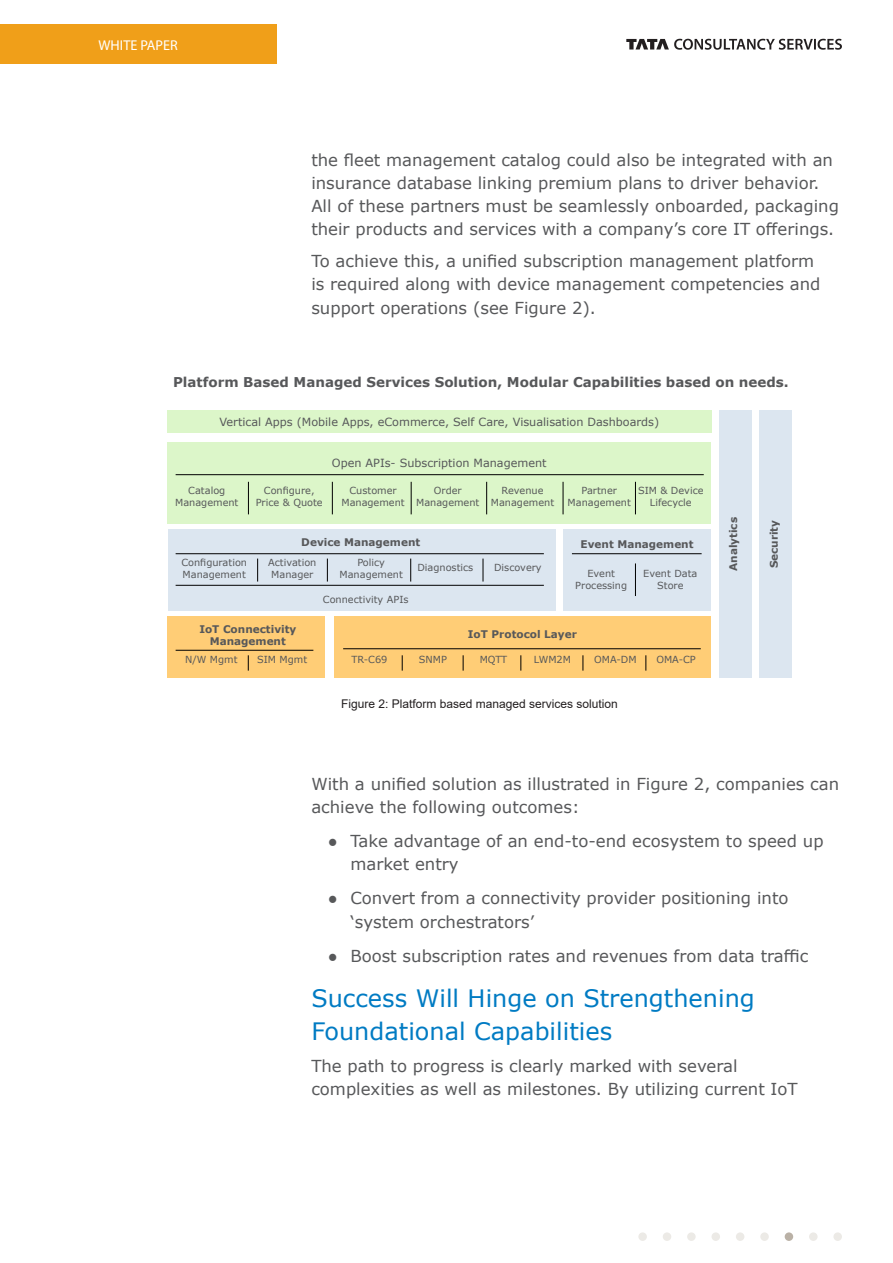
<style>
.page{position:relative;width:893px;height:1263px;background:#fff}
.page>*{position:absolute;margin:0;border:0;box-sizing:border-box;transform-origin:0 0}
.t1{font:24px/33px "Verdana";color:#007bc3}
.t2{font:16.5px/23.2px "Verdana";color:#57585a}
.t3{font:14.25px "Myriad Pro";color:#fff}
.t4{font:700 13.5px "Verdana";color:#57585a}
.t5{font:12px "Arial";color:#231f20}
.t6{font:11.25px "Verdana";color:#57585a}
.t7{font:700 10.5px/12px "Verdana";color:#57585a;text-align:center}
.t8{font:9.75px/12px "Verdana";color:#57585a;text-align:center}
</style>
<div class="page">
<div style="left:0;top:25px;width:276px;height:39px;background:#f09f19"></div>
<svg style="left:626px;top:39px;width:216px;height:11px"></svg>
<div style="left:638px;top:1232px;width:9px;height:9px;background:#eceae6;border-radius:50%"></div>
<div style="left:663px;top:1232px;width:8px;height:9px;background:#eceae6;border-radius:50%"></div>
<div style="left:687px;top:1232px;width:9px;height:9px;background:#eceae6;border-radius:50%"></div>
<div style="left:711px;top:1232px;width:9px;height:9px;background:#eceae6;border-radius:50%"></div>
<div style="left:736px;top:1232px;width:8px;height:9px;background:#eceae6;border-radius:50%"></div>
<div style="left:760px;top:1232px;width:9px;height:9px;background:#eceae6;border-radius:50%"></div>
<div style="left:785px;top:1232px;width:8px;height:9px;background:#bab1a6;border-radius:50%"></div>
<div style="left:809px;top:1232px;width:9px;height:9px;background:#eceae6;border-radius:50%"></div>
<div style="left:833px;top:1232px;width:9px;height:9px;background:#eceae6;border-radius:50%"></div>
<div style="left:168px;top:442px;width:543px;height:82px;background:#dcf6c9"></div>
<div style="left:168px;top:530px;width:387px;height:81px;background:#dce6f0"></div>
<div style="left:168px;top:617px;width:157px;height:61px;background:#ffcd76"></div>
<div style="left:334px;top:617px;width:377px;height:61px;background:#ffcd76"></div>
<div style="left:563px;top:530px;width:148px;height:81px;background:#dce6f0"></div>
<div style="left:719px;top:410px;width:33px;height:268px;background:#dce6f0"></div>
<div style="left:759px;top:410px;width:33px;height:268px;background:#dce6f0"></div>
<div style="left:167px;top:410px;width:544px;height:22px;background:#dcf6c9"></div>
<hr style="left:176px;top:474px;width:528px;height:1px;background:#000">
<hr style="left:176px;top:553px;width:368px;height:1px;background:#000">
<hr style="left:176px;top:650px;width:137px;height:1px;background:#000">
<hr style="left:343px;top:648px;width:358px;height:1px;background:#000">
<hr style="left:572px;top:553px;width:130px;height:1px;background:#000">
<hr style="left:176px;top:585px;width:368px;height:1px;background:#000">
<hr style="left:248px;top:482px;width:1px;height:32px;background:#000">
<svg style="left:257px;top:559px;width:1px;height:22px"></svg>
<svg style="left:248px;top:655px;width:1px;height:16px"></svg>
<svg style="left:402px;top:655px;width:1px;height:16px"></svg>
<svg style="left:463px;top:655px;width:1px;height:16px"></svg>
<svg style="left:520px;top:655px;width:1px;height:16px"></svg>
<svg style="left:583px;top:655px;width:1px;height:16px"></svg>
<svg style="left:645px;top:655px;width:1px;height:16px"></svg>
<svg style="left:327px;top:559px;width:1px;height:22px"></svg>
<svg style="left:410px;top:559px;width:1px;height:22px"></svg>
<svg style="left:483px;top:559px;width:1px;height:22px"></svg>
<hr style="left:332px;top:482px;width:1px;height:32px;background:#000">
<hr style="left:411px;top:482px;width:1px;height:32px;background:#000">
<hr style="left:486px;top:482px;width:1px;height:32px;background:#000">
<hr style="left:563px;top:482px;width:1px;height:32px;background:#000">
<hr style="left:635px;top:482px;width:1px;height:32px;background:#000">
<hr style="left:635px;top:563px;width:1px;height:33px;background:#000">
<p class="t3" style="left:99px;top:36px;width:81px">WHITE PAPER</p>
<p class="t2" style="left:311px;top:148px;width:529px">the fleet management catalog could also be integrated with an insurance database linking premium plans to driver behavior.<br>All of these partners must be seamlessly onboarded, packaging their products and services with a company’s core IT offerings.</p>
<p class="t2" style="left:311px;top:249px;width:511px">To achieve this, a unified subscription management platform is required along with device management competencies and support operations (see Figure 2).</p>
<p class="t4" style="left:173px;top:373px;width:617px">Platform Based Managed Services Solution, Modular Capabilities based on needs.</p>
<p class="t6" style="left:219px;top:414px;width:441px">Vertical Apps (Mobile Apps, eCommerce, Self Care, Visualisation Dashboards)</p>
<p class="t6" style="left:332px;top:455px;width:216px">Open APIs- Subscription Management</p>
<p class="t8" style="left:175px;top:485px;width:65px">Catalog<br>Management</p>
<p class="t8" style="left:256px;top:485px;width:68px">Configure,<br>Price &amp; Quote</p>
<p class="t8" style="left:341px;top:485px;width:65px">Customer<br>Management</p>
<p class="t8" style="left:416px;top:485px;width:65px">Order<br>Management</p>
<p class="t8" style="left:491px;top:485px;width:65px">Revenue<br>Management</p>
<p class="t8" style="left:568px;top:485px;width:65px">Partner<br>Management</p>
<p class="t8" style="left:638px;top:485px;width:67px">SIM &amp; Device<br>Lifecycle</p>
<p class="t7" style="left:301px;top:536px;width:120px">Device Management</p>
<p class="t7" style="left:581px;top:538px;width:114px">Event Management</p>
<p class="t8" style="left:181px;top:556px;width:67px;text-align:left">Configuration<br>Management</p>
<p class="t8" style="left:268px;top:556px;width:50px">Activation<br>Manager</p>
<p class="t8" style="left:340px;top:556px;width:65px">Policy<br>Management</p>
<p class="t8" style="left:323px;top:594px;width:87px">Connectivity APIs</p>
<p class="t8" style="left:417px;top:561px;width:57px">Diagnostics</p>
<p class="t8" style="left:494px;top:561px;width:49px">Discovery</p>
<p class="t8" style="left:575px;top:567px;width:53px">Event<br>Processing</p>
<p class="t8" style="left:643px;top:567px;width:56px">Event Data<br>Store</p>
<p class="t7" style="left:199px;top:623px;width:99px">IoT Connectivity<br>Management</p>
<p class="t7" style="left:468px;top:628px;width:111px">IoT Protocol Layer</p>
<p class="t8" style="left:185px;top:654px;width:54px">N/W Mgmt</p>
<p class="t8" style="left:257px;top:654px;width:52px">SIM Mgmt</p>
<p class="t8" style="left:352px;top:654px;width:37px">TR-C69</p>
<p class="t8" style="left:419px;top:654px;width:30px">SNMP</p>
<p class="t8" style="left:480px;top:654px;width:29px">MQTT</p>
<p class="t8" style="left:534px;top:654px;width:39px">LWM2M</p>
<p class="t8" style="left:594px;top:654px;width:44px">OMA-DM</p>
<p class="t8" style="left:656px;top:654px;width:41px">OMA-CP</p>
<p class="t5" style="left:341px;top:695px;width:278px">Figure 2: Platform based managed services solution</p>
<p class="t7" style="left:727px;top:571px;width:55px;rotate:-90deg">Analytics</p>
<p class="t7" style="left:768px;top:568px;width:50px;rotate:-90deg">Security</p>
<p class="t2" style="left:311px;top:772px;width:529px">With a unified solution as illustrated in Figure 2, companies can achieve the following outcomes:</p>
<p class="t2" style="left:350px;top:829px;width:475px;text-indent:-22px">● Take advantage of an end-to-end ecosystem to speed up market entry</p>
<p class="t2" style="left:350px;top:886px;width:440px;text-indent:-22px">● Convert from a connectivity provider positioning into ‘system orchestrators’</p>
<p class="t2" style="left:328px;top:944px;width:482px">● Boost subscription rates and revenues from data traffic</p>
<p class="t1" style="left:311px;top:982px;width:445px">Success Will Hinge on Strengthening<br>Foundational Capabilities</p>
<p class="t2" style="left:311px;top:1054px;width:488px">The path to progress is clearly marked with several complexities as well as milestones. By utilizing current IoT</p>
</div>
